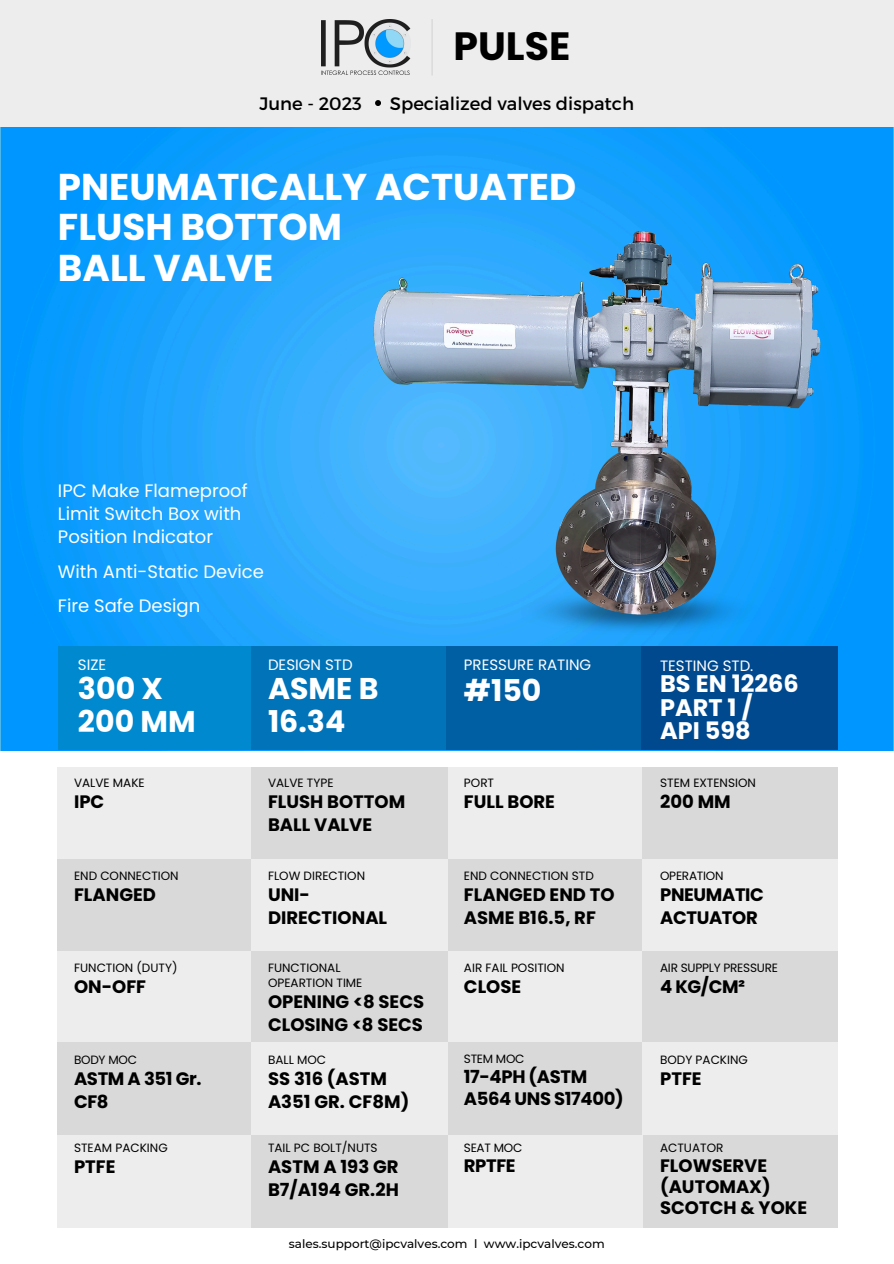
<style>
.page{position:relative;width:894px;height:1264px;background:#fff}
.page>*{position:absolute;margin:0;border:0;box-sizing:border-box;transform-origin:0 0}
.t1{font:700 39.45px "Poppins";color:#000}
.t2{font:700 37.35px/40.7px "Poppins";color:#fff}
.t3{font:700 30px/32.7px "Poppins";color:#fff}
.t4{font:700 24px/23.7px "Poppins";color:#fff}
.t5{font:700 18px/23px "Poppins";color:#000}
.t6{font:18px/23.2px "Poppins";color:#fff}
.t7{font:700 18px/23px "Poppins";letter-spacing:-.02em;color:#000}
.t8{font:18px "Montserrat";color:#000}
.t9{font:15px "Poppins";color:#fff}
.t10{font:12px "Poppins";color:#000}
.t11{font:500 12px "Montserrat";color:#000}
.t12{font:12px "Poppins";letter-spacing:-.02em;color:#000}
</style>
<div class="page">
<img style="left:0;top:127px;width:893px;height:623px">
<div style="left:58px;top:646px;width:196px;height:104px;background:#0089cf"></div>
<div style="left:251px;top:646px;width:196px;height:104px;background:#0173b9"></div>
<div style="left:446px;top:646px;width:196px;height:104px;background:#005fa3"></div>
<div style="left:641px;top:646px;width:196px;height:104px;background:#00498e"></div>
<img style="left:360px;top:223px;width:477px;height:423px">
<div style="left:57px;top:767px;width:194px;height:92px;background:#ededed"></div>
<div style="left:448px;top:767px;width:194px;height:92px;background:#ededed"></div>
<div style="left:251px;top:767px;width:197px;height:92px;background:#d9d9d9"></div>
<div style="left:642px;top:767px;width:195px;height:92px;background:#d9d9d9"></div>
<div style="left:57px;top:858px;width:194px;height:93px;background:#d9d9d9"></div>
<div style="left:447px;top:858px;width:195px;height:93px;background:#d9d9d9"></div>
<div style="left:251px;top:858px;width:197px;height:93px;background:#ededed"></div>
<div style="left:642px;top:858px;width:195px;height:93px;background:#ededed"></div>
<div style="left:57px;top:950px;width:194px;height:93px;background:#ededed"></div>
<div style="left:448px;top:950px;width:194px;height:93px;background:#ededed"></div>
<div style="left:251px;top:950px;width:197px;height:93px;background:#d9d9d9"></div>
<div style="left:642px;top:950px;width:195px;height:93px;background:#d9d9d9"></div>
<div style="left:57px;top:1042px;width:194px;height:93px;background:#d9d9d9"></div>
<div style="left:448px;top:1042px;width:194px;height:93px;background:#d9d9d9"></div>
<div style="left:251px;top:1042px;width:197px;height:93px;background:#ededed"></div>
<div style="left:642px;top:1042px;width:195px;height:93px;background:#ededed"></div>
<div style="left:57px;top:1135px;width:194px;height:93px;background:#ededed"></div>
<div style="left:448px;top:1135px;width:194px;height:93px;background:#ededed"></div>
<div style="left:251px;top:1135px;width:197px;height:93px;background:#d9d9d9"></div>
<div style="left:642px;top:1135px;width:195px;height:93px;background:#d9d9d9"></div>
<div style="left:0;top:0;width:893px;height:127px;background:#ededed"></div>
<svg style="left:375px;top:100px;width:5px;height:6px"></svg>
<img style="left:321px;top:19px;width:89px;height:56px">
<hr style="left:431px;top:19px;width:1px;height:56px;background:#d9d9d9">
<h4 class="t1" style="left:453px;top:19px;width:118px">PULSE</h4>
<p class="t8" style="left:259px;top:92px;width:104px">June - 2023</p>
<p class="t8" style="left:390px;top:92px;width:246px">Specialized valves dispatch</p>
<p class="t2" style="left:58px;top:166px;width:519px">PNEUMATICALLY ACTUATED<br>FLUSH BOTTOM<br>BALL VALVE</p>
<p class="t6" style="left:58px;top:479px;width:191px">IPC Make Flameproof<br>Limit Switch Box with<br>Position Indicator</p>
<h4 class="t6" style="left:58px;top:560px;width:207px">With Anti-Static Device</h4>
<h4 class="t6" style="left:58px;top:594px;width:144px">Fire Safe Design</h4>
<h4 class="t9" style="left:78px;top:654px;width:30px">SIZE</h4>
<h4 class="t3" style="left:78px;top:672px;width:119px">300 X<br>200 MM</h4>
<p class="t9" style="left:268px;top:654px;width:86px">DESIGN STD</p>
<p class="t3" style="left:268px;top:672px;width:112px">ASME B<br>16.34</p>
<p class="t10" style="left:74px;top:774px;width:72px">VALVE MAKE</p>
<p class="t5" style="left:74px;top:790px;width:32px">IPC</p>
<h1 class="t10" style="left:268px;top:774px;width:67px">VALVE TYPE</h1>
<h1 class="t5" style="left:268px;top:790px;width:139px">FLUSH BOTTOM<br>BALL VALVE</h1>
<h1 class="t10" style="left:74px;top:867px;width:106px">END CONNECTION</h1>
<p class="t5" style="left:74px;top:883px;width:83px">FLANGED</p>
<h5 class="t10" style="left:268px;top:867px;width:99px">FLOW DIRECTION</h5>
<h5 class="t5" style="left:268px;top:883px;width:121px">UNI-<br>DIRECTIONAL</h5>
<p class="t10" style="left:74px;top:959px;width:105px">FUNCTION (DUTY)</p>
<h4 class="t5" style="left:74px;top:975px;width:73px">ON-OFF</h4>
<h2 class="t10" style="left:268px;top:959px;width:74px">FUNCTIONAL</h2>
<h2 class="t10" style="left:268px;top:974px;width:96px">OPEARTION TIME</h2>
<h6 class="t5" style="left:268px;top:990px;width:158px">OPENING &lt;8 SECS</h6>
<h3 class="t5" style="left:268px;top:1013px;width:156px">CLOSING &lt;8 SECS</h3>
<p class="t10" style="left:74px;top:1051px;width:64px">BODY MOC</p>
<p class="t7" style="left:74px;top:1067px;width:129px">ASTM A 351 Gr.<br>CF8</p>
<p class="t10" style="left:74px;top:1139px;width:95px">STEAM PACKING</p>
<p class="t5" style="left:74px;top:1155px;width:43px">PTFE</p>
<p class="t10" style="left:268px;top:1051px;width:60px">BALL MOC</p>
<p class="t5" style="left:268px;top:1067px;width:143px">SS 316 (ASTM<br>A351 GR. CF8M)</p>
<p class="t10" style="left:268px;top:1139px;width:111px">TAIL PC BOLT/NUTS</p>
<p class="t5" style="left:268px;top:1155px;width:132px">ASTM A 193 GR<br>B7/A194 GR.2H</p>
<p class="t9" style="left:464px;top:654px;width:129px">PRESSURE RATING</p>
<p class="t3" style="left:464px;top:674px;width:79px">#150</p>
<h5 class="t10" style="left:464px;top:774px;width:32px">PORT</h5>
<h5 class="t5" style="left:464px;top:790px;width:93px">FULL BORE</h5>
<h5 class="t10" style="left:464px;top:867px;width:131px">END CONNECTION STD</h5>
<h5 class="t5" style="left:464px;top:883px;width:152px">FLANGED END TO<br>ASME B16.5, RF</h5>
<p class="t10" style="left:464px;top:959px;width:102px">AIR FAIL POSITION</p>
<p class="t5" style="left:464px;top:975px;width:59px">CLOSE</p>
<p class="t10" style="left:464px;top:1050px;width:62px">STEM MOC</p>
<p class="t7" style="left:464px;top:1066px;width:161px;line-height:21px">17-4PH (ASTM<br>A564 UNS S17400)</p>
<h5 class="t10" style="left:464px;top:1139px;width:60px">SEAT MOC</h5>
<p class="t5" style="left:464px;top:1154px;width:53px">RPTFE</p>
<p class="t11" style="left:289px;top:1236px;width:317px">sales.support@ipcvalves.com l www.ipcvalves.com</p>
<p class="t9" style="left:660px;top:655px;width:95px">TESTING STD.</p>
<p class="t4" style="left:660px;top:672px;width:140px">BS EN 12266<br>PART 1 /<br>API 598</p>
<p class="t10" style="left:660px;top:774px;width:97px">STEM EXTENSION</p>
<p class="t5" style="left:660px;top:790px;width:72px">200 MM</p>
<h5 class="t12" style="left:660px;top:867px;width:65px">OPERATION</h5>
<h5 class="t7" style="left:660px;top:883px;width:105px">PNEUMATIC<br>ACTUATOR</h5>
<h4 class="t12" style="left:660px;top:959px;width:119px">AIR SUPPLY PRESSURE</h4>
<h4 class="t5" style="left:660px;top:975px;width:87px">4 KG/CM²</h4>
<h4 class="t10" style="left:660px;top:1051px;width:89px">BODY PACKING</h4>
<p class="t5" style="left:660px;top:1067px;width:43px">PTFE</p>
<p class="t10" style="left:660px;top:1139px;width:65px">ACTUATOR</p>
<p class="t5" style="left:660px;top:1155px;width:148px;line-height:21px">FLOWSERVE (AUTOMAX)<br>SCOTCH &amp; YOKE</p>
</div>
